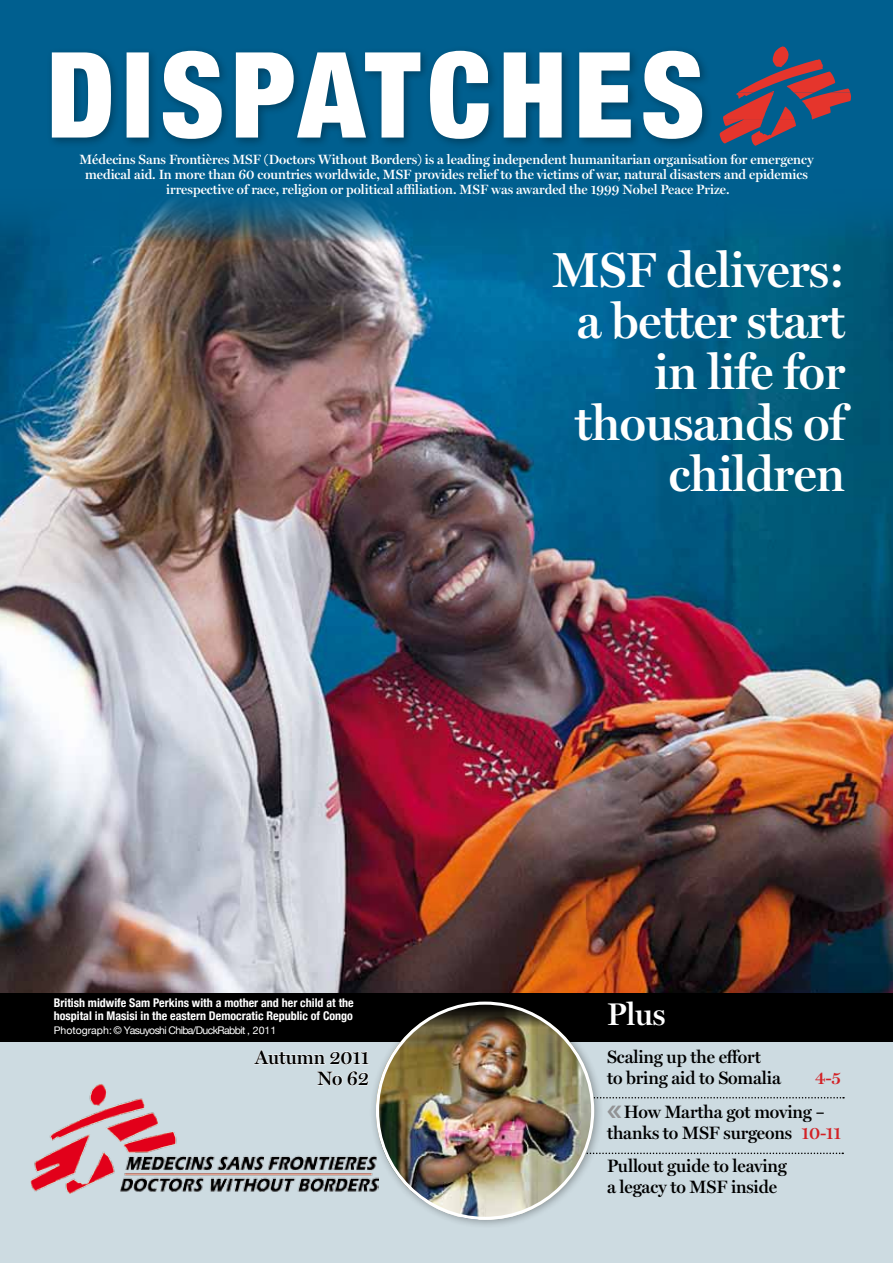
<style>
.page{position:relative;width:893px;height:1263px;background:#fff}
.page>*{position:absolute;margin:0;border:0;box-sizing:border-box;transform-origin:0 0}
.t1{font:600 49.5px/51px "Miller Display";letter-spacing:-.01em;color:#fff;text-align:right}
.t2{font:600 31.5px "Miller Display";color:#fff}
.t3{font:600 19.5px/21px "Miller Display";color:#000;text-align:right}
.t4{font:600 18px/21px "Miller Display";letter-spacing:-.01em;color:#000}
.t5{font:600 18px "Miller Display";color:#d32024}
.t6{font:600 13.5px/15px "Miller Display";color:#fff;text-align:center}
.t7{font:700 condensed 12px/13.2px "Helvetica Neue";color:#fff}
.t8{font:10.5px "Helvetica Neue";letter-spacing:-.06em;color:#fff}
.s1{color:#d32024}
</style>
<div class="page">
<div style="left:0;top:0;width:893px;height:1034px;background:#005f8f"></div>
<img style="left:0;top:198px;width:893px;height:795px">
<div style="left:0;top:993px;width:893px;height:270px;background:#cddbe1"></div>
<svg style="left:719px;top:46px;width:132px;height:100px"></svg>
<div style="left:47px;top:46px;width:666px;height:104px;background:#000;opacity:.32"></div>
<svg style="left:52px;top:51px;width:650px;height:88px;fill:#fff"></svg>
<svg style="left:253px;top:1050px;width:116px;height:32px"></svg>
<div style="left:0;top:993px;width:893px;height:49px;background:#000"></div>
<svg style="left:604px;top:1097px;width:240px;height:1px"></svg>
<svg style="left:605px;top:1152px;width:238px;height:2px"></svg>
<div style="left:369px;top:994px;width:235px;height:235px;background:#000;opacity:.32"></div>
<img style="left:376px;top:1001px;width:218px;height:219px">
<img style="left:30px;top:1082px;width:348px;height:112px">
<p class="t6" style="left:79px;top:152px;width:736px">Médecins Sans Frontières MSF (Doctors Without Borders) is a leading independent humanitarian organisation for emergency medical aid. In more than 60 countries worldwide, MSF provides relief to the victims of war, natural disasters and epidemics irrespective of race, religion or political affiliation. MSF was awarded the 1999 Nobel Peace Prize.</p>
<h1 class="t1" style="left:552px;top:245px;width:294px">MSF delivers: a better start in life for thousands of children</h1>
<p class="t7" style="left:54px;top:996px;width:301px">British midwife Sam Perkins with a mother and her child at the hospital in Masisi in the eastern Democratic Republic of Congo</p>
<p class="t8" style="left:54px;top:1023px;width:224px">Photograph: © Yasuyoshi Chiba/DuckRabbit , 2011</p>
<h3 class="t3" style="left:255px;top:1047px;width:116px">Autumn 2011<br>No 62</h3>
<h2 class="t2" style="left:607px;top:996px;width:60px">Plus</h2>
<h3 class="t4" style="left:607px;top:1046px;width:175px">Scaling up the effort<br>to bring aid to Somalia</h3>
<h3 class="t5" style="left:815px;top:1067px;width:28px">4-5</h3>
<h3 class="t4" style="left:607px;top:1101px;width:235px;text-align:center">How Martha got moving – thanks to MSF surgeons <span class="s1">10-11</span></h3>
<h3 class="t4" style="left:607px;top:1156px;width:181px">Pullout guide to leaving a legacy to MSF inside</h3>
</div>
